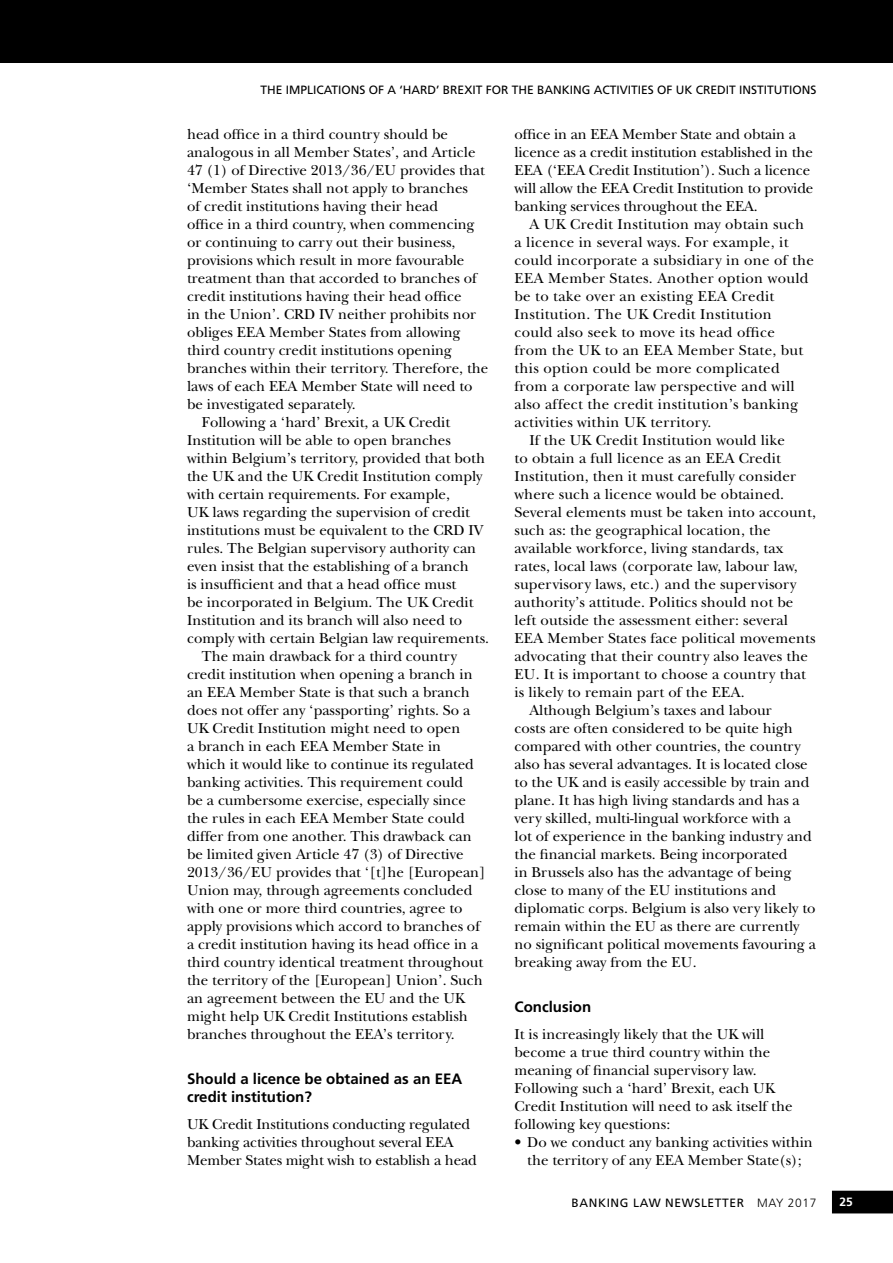
<style>
.page{position:relative;width:893px;height:1263px;background:#fff}
.page>*{position:absolute;margin:0;border:0;box-sizing:border-box;transform-origin:0 0}
.t1{font:15px/18px "New Baskerville";color:#000}
.t2{font:15px "New Baskerville";letter-spacing:.02em;color:#000}
.t3{font:700 15px/18px "Frutiger";color:#000}
.t4{font:12px "Frutiger";color:#000}
.t5{font:12px "Frutiger";letter-spacing:.05em;color:#000}
.t6{font:700 12px "Frutiger";color:#fff}
.s1{font-weight:300}
</style>
<div class="page">
<div style="left:1px;top:0;width:892px;height:63px;background:#000"></div>
<svg style="left:0;top:0;width:1px;height:63px"></svg>
<svg style="left:832px;top:1191px;width:61px;height:22px"></svg>
<p class="t4" style="left:260px;top:83px;width:557px">THE IMPLICATIONS OF A ‘HARD’ BREXIT FOR THE BANKING ACTIVITIES OF UK CREDIT INSTITUTIONS</p>
<p class="t1" style="left:187px;top:125px;width:262px">head office in a third country should be</p>
<p class="t1" style="left:187px;top:143px;width:290px">analogous in all Member States’, and Article</p>
<p class="t1" style="left:187px;top:161px;width:299px">47 (1) of Directive 2013/36/EU provides that</p>
<p class="t1" style="left:187px;top:179px;width:282px">‘Member States shall not apply to branches</p>
<p class="t1" style="left:187px;top:197px;width:253px">of credit institutions having their head</p>
<p class="t1" style="left:187px;top:215px;width:289px">office in a third country, when commencing</p>
<p class="t1" style="left:187px;top:233px;width:270px">or continuing to carry out their business,</p>
<p class="t1" style="left:187px;top:251px;width:279px">provisions which result in more favourable</p>
<p class="t1" style="left:187px;top:269px;width:291px">treatment than that accorded to branches of</p>
<p class="t1" style="left:187px;top:287px;width:276px">credit institutions having their head office</p>
<p class="t1" style="left:187px;top:305px;width:291px">in the Union’. CRD IV neither prohibits nor</p>
<p class="t1" style="left:187px;top:323px;width:275px">obliges EEA Member States from allowing</p>
<p class="t1" style="left:187px;top:341px;width:266px">third country credit institutions opening</p>
<p class="t1" style="left:187px;top:359px;width:303px">branches within their territory. Therefore, the</p>
<p class="t1" style="left:187px;top:377px;width:287px">laws of each EEA Member State will need to</p>
<p class="t1" style="left:187px;top:395px;width:170px">be investigated separately.</p>
<p class="t1" style="left:202px;top:413px;width:250px">Following a ‘hard’ Brexit, a UK Credit</p>
<p class="t1" style="left:187px;top:431px;width:265px">Institution will be able to open branches</p>
<p class="t1" style="left:187px;top:449px;width:299px">within Belgium’s territory, provided that both</p>
<p class="t1" style="left:187px;top:467px;width:297px">the UK and the UK Credit Institution comply</p>
<p class="t1" style="left:187px;top:485px;width:264px">with certain requirements. For example,</p>
<p class="t1" style="left:187px;top:503px;width:284px">UK laws regarding the supervision of credit</p>
<p class="t1" style="left:187px;top:521px;width:298px">institutions must be equivalent to the CRD IV</p>
<p class="t1" style="left:187px;top:539px;width:291px">rules. The Belgian supervisory authority can</p>
<p class="t1" style="left:187px;top:557px;width:283px">even insist that the establishing of a branch</p>
<p class="t1" style="left:187px;top:575px;width:271px">is insufficient and that a head office must</p>
<p class="t1" style="left:187px;top:593px;width:288px">be incorporated in Belgium. The UK Credit</p>
<p class="t1" style="left:187px;top:611px;width:277px">Institution and its branch will also need to</p>
<p class="t1" style="left:187px;top:629px;width:303px">comply with certain Belgian law requirements.</p>
<p class="t1" style="left:202px;top:647px;width:257px">The main drawback for a third country</p>
<p class="t1" style="left:187px;top:665px;width:287px">credit institution when opening a branch in</p>
<p class="t1" style="left:187px;top:683px;width:284px">an EEA Member State is that such a branch</p>
<p class="t1" style="left:187px;top:701px;width:285px">does not offer any ‘passporting’ rights. So a</p>
<p class="t1" style="left:187px;top:719px;width:275px">UK Credit Institution might need to open</p>
<p class="t1" style="left:187px;top:737px;width:256px">a branch in each EEA Member State in</p>
<p class="t1" style="left:187px;top:755px;width:288px">which it would like to continue its regulated</p>
<p class="t1" style="left:187px;top:773px;width:278px">banking activities. This requirement could</p>
<p class="t1" style="left:187px;top:791px;width:280px">be a cumbersome exercise, especially since</p>
<p class="t1" style="left:187px;top:809px;width:279px">the rules in each EEA Member State could</p>
<p class="t1" style="left:187px;top:827px;width:286px">differ from one another. This drawback can</p>
<p class="t1" style="left:187px;top:845px;width:278px">be limited given Article 47 (3) of Directive</p>
<p class="t1" style="left:187px;top:863px;width:300px">2013/36/EU provides that ‘[t]he [European]</p>
<p class="t1" style="left:187px;top:881px;width:287px">Union may, through agreements concluded</p>
<p class="t1" style="left:187px;top:899px;width:277px">with one or more third countries, agree to</p>
<p class="t1" style="left:187px;top:917px;width:295px">apply provisions which accord to branches of</p>
<p class="t1" style="left:187px;top:935px;width:293px">a credit institution having its head office in a</p>
<p class="t1" style="left:187px;top:953px;width:298px">third country identical treatment throughout</p>
<p class="t1" style="left:187px;top:971px;width:297px">the territory of the [European] Union’. Such</p>
<p class="t1" style="left:187px;top:989px;width:280px">an agreement between the EU and the UK</p>
<p class="t1" style="left:187px;top:1007px;width:282px">might help UK Credit Institutions establish</p>
<p class="t1" style="left:187px;top:1025px;width:269px">branches throughout the EEA’s territory.</p>
<p class="t3" style="left:187px;top:1070px;width:277px">Should a licence be obtained as an EEA credit institution?</p>
<p class="t1" style="left:187px;top:1115px;width:291px">UK Credit Institutions conducting regulated banking activities throughout several EEA<br>Member States might wish to establish a head</p>
<p class="t1" style="left:514px;top:125px;width:300px">office in an EEA Member State and obtain a licence as a credit institution established in the EEA (‘EEA Credit Institution’). Such a licence will allow the EEA Credit Institution to provide banking services throughout the EEA.</p>
<p class="t2" style="left:529px;top:215px;width:276px">A UK Credit Institution may obtain such</p>
<p class="t2" style="left:514px;top:233px;width:275px">a licence in several ways. For example, it</p>
<p class="t2" style="left:514px;top:251px;width:301px">could incorporate a subsidiary in one of the</p>
<p class="t2" style="left:514px;top:269px;width:296px">EEA Member States. Another option would</p>
<p class="t2" style="left:514px;top:287px;width:261px">be to take over an existing EEA Credit</p>
<p class="t2" style="left:514px;top:305px;width:259px">Institution. The UK Credit Institution</p>
<p class="t2" style="left:514px;top:323px;width:262px">could also seek to move its head office</p>
<p class="t2" style="left:514px;top:341px;width:290px">from the UK to an EEA Member State, but</p>
<p class="t2" style="left:514px;top:359px;width:267px">this option could be more complicated</p>
<p class="t2" style="left:514px;top:377px;width:282px">from a corporate law perspective and will</p>
<p class="t2" style="left:514px;top:395px;width:285px">also affect the credit institution’s banking</p>
<p class="t2" style="left:514px;top:413px;width:198px">activities within UK territory.</p>
<p class="t1" style="left:529px;top:431px;width:257px">If the UK Credit Institution would like</p>
<p class="t1" style="left:514px;top:449px;width:268px">to obtain a full licence as an EEA Credit</p>
<p class="t1" style="left:514px;top:467px;width:283px">Institution, then it must carefully consider</p>
<p class="t1" style="left:514px;top:485px;width:271px">where such a licence would be obtained.</p>
<p class="t1" style="left:514px;top:503px;width:303px">Several elements must be taken into account,</p>
<p class="t1" style="left:514px;top:521px;width:258px">such as: the geographical location, the</p>
<p class="t1" style="left:514px;top:539px;width:271px">available workforce, living standards, tax</p>
<p class="t1" style="left:514px;top:557px;width:285px">rates, local laws (corporate law, labour law,</p>
<p class="t1" style="left:514px;top:575px;width:284px">supervisory laws, etc.) and the supervisory</p>
<p class="t1" style="left:514px;top:593px;width:280px">authority’s attitude. Politics should not be</p>
<p class="t1" style="left:514px;top:611px;width:275px">left outside the assessment either: several</p>
<p class="t1" style="left:514px;top:629px;width:303px">EEA Member States face political movements</p>
<p class="t1" style="left:514px;top:647px;width:295px">advocating that their country also leaves the</p>
<p class="t1" style="left:514px;top:665px;width:293px">EU. It is important to choose a country that</p>
<p class="t1" style="left:514px;top:683px;width:232px">is likely to remain part of the EEA.</p>
<p class="t1" style="left:529px;top:701px;width:244px">Although Belgium’s taxes and labour</p>
<p class="t1" style="left:514px;top:719px;width:280px">costs are often considered to be quite high</p>
<p class="t1" style="left:514px;top:737px;width:288px">compared with other countries, the country</p>
<p class="t1" style="left:514px;top:755px;width:295px">also has several advantages. It is located close</p>
<p class="t1" style="left:514px;top:773px;width:296px">to the UK and is easily accessible by train and</p>
<p class="t1" style="left:514px;top:791px;width:287px">plane. It has high living standards and has a</p>
<p class="t1" style="left:514px;top:809px;width:278px">very skilled, multi-lingual workforce with a</p>
<p class="t1" style="left:514px;top:827px;width:299px">lot of experience in the banking industry and</p>
<p class="t1" style="left:514px;top:845px;width:274px">the financial markets. Being incorporated</p>
<p class="t1" style="left:514px;top:863px;width:279px">in Brussels also has the advantage of being</p>
<p class="t1" style="left:514px;top:881px;width:263px">close to many of the EU institutions and</p>
<p class="t1" style="left:514px;top:899px;width:303px">diplomatic corps. Belgium is also very likely to</p>
<p class="t1" style="left:514px;top:917px;width:286px">remain within the EU as there are currently</p>
<p class="t1" style="left:514px;top:935px;width:303px">no significant political movements favouring a</p>
<p class="t1" style="left:514px;top:953px;width:184px">breaking away from the EU.</p>
<p class="t3" style="left:514px;top:998px;width:78px">Conclusion</p>
<p class="t1" style="left:514px;top:1025px;width:280px">It is increasingly likely that the UK will become a true third country within the meaning of financial supervisory law.<br>Following such a ‘hard’ Brexit, each UK Credit Institution will need to ask itself the following key questions:</p>
<p class="t1" style="left:514px;top:1133px;width:300px;text-align:center">• Do we conduct any banking activities within the territory of any EEA Member State(s);</p>
<p class="t5" style="left:572px;top:1195px;width:246px">BANKING LAW NEWSLETTER <span class="s1">MAY 2017</span></p>
<p class="t6" style="left:839px;top:1194px;width:15px">25</p>
</div>
